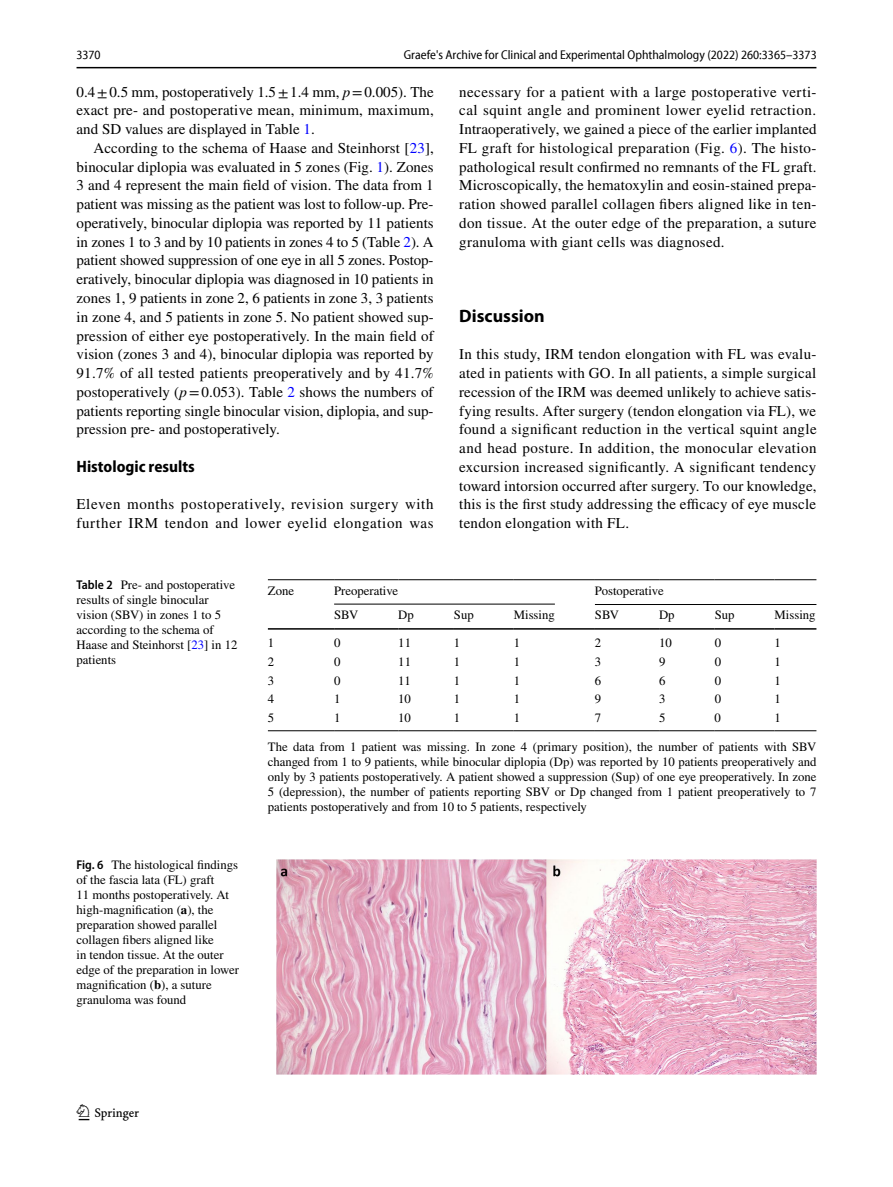
<style>
.page{position:relative;width:893px;height:1187px;background:#fff}
.page>*{position:absolute;margin:0;border:0;box-sizing:border-box;transform-origin:0 0}
.t1{font:22.5px "Springnew Regular 2";color:#000}
.t2{font:700 18px "Myriad Pro";color:#000}
.t3{font:700 semi-condensed 16.5px "Myriad Pro";color:#000}
.t4{font:15px/18.8px "STIX";letter-spacing:.02em;color:#000;text-align:justify}
.t5{font:15px/18.8px "STIX";letter-spacing:.04em;color:#000}
.t6{font:12.75px/15px "STIX";color:#000}
.t7{font:semi-condensed 12.75px "Myriad Pro Unic";color:#000}
.s1{font-style:italic}
.s2{color:#00f}
.s3{font-family:"Myriad Pro";font-weight:600;font-stretch:semi-condensed}
.s4{font-weight:700}
</style>
<div class="page">
<hr style="left:77px;top:67px;width:739px;height:1px;background:#000">
<hr style="left:268px;top:579px;width:66px;height:1px;background:#000">
<hr style="left:268px;top:628px;width:66px;height:1px;background:#000">
<hr style="left:334px;top:579px;width:64px;height:1px;background:#000">
<hr style="left:398px;top:579px;width:56px;height:1px;background:#000">
<hr style="left:454px;top:579px;width:60px;height:1px;background:#000">
<hr style="left:514px;top:579px;width:81px;height:1px;background:#000">
<hr style="left:595px;top:579px;width:64px;height:1px;background:#000">
<hr style="left:659px;top:579px;width:56px;height:1px;background:#000">
<hr style="left:715px;top:579px;width:60px;height:1px;background:#000">
<hr style="left:775px;top:579px;width:41px;height:1px;background:#000">
<hr style="left:334px;top:628px;width:64px;height:1px;background:#000">
<hr style="left:398px;top:628px;width:56px;height:1px;background:#000">
<hr style="left:454px;top:628px;width:60px;height:1px;background:#000">
<hr style="left:514px;top:628px;width:81px;height:1px;background:#000">
<hr style="left:595px;top:628px;width:64px;height:1px;background:#000">
<hr style="left:659px;top:628px;width:56px;height:1px;background:#000">
<hr style="left:715px;top:628px;width:60px;height:1px;background:#000">
<hr style="left:775px;top:628px;width:41px;height:1px;background:#000">
<hr style="left:268px;top:730px;width:66px;height:1px;background:#000">
<hr style="left:334px;top:730px;width:64px;height:1px;background:#000">
<hr style="left:398px;top:730px;width:56px;height:1px;background:#000">
<hr style="left:454px;top:730px;width:60px;height:1px;background:#000">
<hr style="left:514px;top:730px;width:81px;height:1px;background:#000">
<hr style="left:595px;top:730px;width:64px;height:1px;background:#000">
<hr style="left:659px;top:730px;width:56px;height:1px;background:#000">
<hr style="left:715px;top:730px;width:60px;height:1px;background:#000">
<hr style="left:775px;top:730px;width:41px;height:1px;background:#000">
<hr style="left:334px;top:603px;width:221px;height:1px;background:#000">
<hr style="left:595px;top:604px;width:221px;height:1px;background:#000">
<img style="left:276px;top:859px;width:540px;height:214px">
<p class="t7" style="left:76px;top:50px;width:26px">3370</p>
<p class="t7" style="left:404px;top:50px;width:414px">Graefe's Archive for Clinical and Experimental Ophthalmology (2022) 260:3365–3373</p>
<p class="t4" style="left:77px;top:83px;width:359px">0.4±0.5 mm, postoperatively 1.5±1.4 mm, <span class="s1">p</span>=0.005). The exact pre- and postoperative mean, minimum, maximum, and SD values are displayed in Table <span class="s2">1</span>.</p>
<p class="t4" style="left:77px;top:139px;width:359px;text-indent:17px">According to the schema of Haase and Steinhorst [<span class="s2">23</span>], binocular diplopia was evaluated in 5 zones (Fig. <span class="s2">1</span>). Zones 3 and 4 represent the main field of vision. The data from 1 patient was missing as the patient was lost to follow-up. Pre&shy;operatively, binocular diplopia was reported by 11 patients in zones 1 to 3 and by 10 patients in zones 4 to 5 (Table <span class="s2">2</span>). A patient showed suppression of one eye in all 5 zones. Postop&shy;eratively, binocular diplopia was diagnosed in 10 patients in zones 1, 9 patients in zone 2, 6 patients in zone 3, 3 patients in zone 4, and 5 patients in zone 5. No patient showed sup&shy;pression of either eye postoperatively. In the main field of vision (zones 3 and 4), binocular diplopia was reported by 91.7% of all tested patients preoperatively and by 41.7% postoperatively (<span class="s1">p</span>=0.053). Table <span class="s2">2</span> shows the numbers of patients reporting single binocular vision, diplopia, and sup&shy;pression pre- and postoperatively.</p>
<p class="t3" style="left:77px;top:457px;width:120px">Histologic results</p>
<p class="t5" style="left:77px;top:496px;width:359px">Eleven months postoperatively, revision surgery with further IRM tendon and lower eyelid elongation was</p>
<p class="t4" style="left:459px;top:83px;width:359px">necessary for a patient with a large postoperative verti&shy;cal squint angle and prominent lower eyelid retraction.<br>Intraoperatively, we gained a piece of the earlier implanted FL graft for histological preparation (Fig. <span class="s2">6</span>). The histo&shy;pathological result confirmed no remnants of the FL graft.<br>Microscopically, the hematoxylin and eosin-stained prepa&shy;ration showed parallel collagen fibers aligned like in ten&shy;don tissue. At the outer edge of the preparation, a suture granuloma with giant cells was diagnosed.</p>
<p class="t2" style="left:459px;top:304px;width:87px">Discussion</p>
<p class="t4" style="left:459px;top:346px;width:359px">In this study, IRM tendon elongation with FL was evalu&shy;ated in patients with GO. In all patients, a simple surgical recession of the IRM was deemed unlikely to achieve satis&shy;fying results. After surgery (tendon elongation via FL), we found a significant reduction in the vertical squint angle and head posture. In addition, the monocular elevation excursion increased significantly. A significant tendency toward intorsion occurred after surgery. To our knowledge, this is the first study addressing the efficacy of eye muscle tendon elongation with FL.</p>
<p class="t6" style="left:77px;top:578px;width:162px"><span class="s3">Table 2</span> Pre- and postoperative results of single binocular vision (SBV) in zones 1 to 5 according to the schema of<br>Haase and Steinhorst [<span class="s2">23</span>] in 12 patients</p>
<p class="t6" style="left:76px;top:858px;width:164px"><span class="s3">Fig. 6</span> The histological findings of the fascia lata (FL) graft<br>11 months postoperatively. At high-magnification (<span class="s4">a</span>), the preparation showed parallel collagen fibers aligned like<br>in tendon tissue. At the outer edge of the preparation in lower magnification (<span class="s4">b</span>), a suture granuloma was found</p>
<p class="t6" style="left:268px;top:583px;width:28px">Zone</p>
<p class="t6" style="left:334px;top:583px;width:66px">Preoperative</p>
<p class="t6" style="left:595px;top:583px;width:70px">Postoperative</p>
<p class="t6" style="left:334px;top:608px;width:26px">SBV</p>
<p class="t6" style="left:398px;top:608px;width:17px">Dp</p>
<p class="t6" style="left:454px;top:608px;width:21px">Sup</p>
<p class="t6" style="left:514px;top:608px;width:43px">Missing</p>
<p class="t6" style="left:595px;top:608px;width:26px">SBV</p>
<p class="t6" style="left:659px;top:608px;width:17px">Dp</p>
<p class="t6" style="left:715px;top:608px;width:21px">Sup</p>
<p class="t6" style="left:775px;top:608px;width:43px">Missing</p>
<p class="t6" style="left:268px;top:636px;width:8px">1</p>
<p class="t6" style="left:334px;top:636px;width:8px">0</p>
<p class="t6" style="left:398px;top:636px;width:14px">11</p>
<p class="t6" style="left:454px;top:636px;width:8px">1</p>
<p class="t6" style="left:514px;top:636px;width:8px">1</p>
<p class="t6" style="left:595px;top:636px;width:8px">2</p>
<p class="t6" style="left:659px;top:636px;width:14px">10</p>
<p class="t6" style="left:715px;top:636px;width:8px">0</p>
<p class="t6" style="left:775px;top:636px;width:8px">1</p>
<p class="t6" style="left:268px;top:655px;width:8px">2</p>
<p class="t6" style="left:334px;top:655px;width:8px">0</p>
<p class="t6" style="left:398px;top:655px;width:14px">11</p>
<p class="t6" style="left:454px;top:655px;width:8px">1</p>
<p class="t6" style="left:514px;top:655px;width:8px">1</p>
<p class="t6" style="left:595px;top:655px;width:8px">3</p>
<p class="t6" style="left:659px;top:655px;width:8px">9</p>
<p class="t6" style="left:715px;top:655px;width:8px">0</p>
<p class="t6" style="left:774px;top:655px;width:8px">1</p>
<p class="t6" style="left:268px;top:673px;width:8px">3</p>
<p class="t6" style="left:334px;top:673px;width:8px">0</p>
<p class="t6" style="left:398px;top:673px;width:14px">11</p>
<p class="t6" style="left:454px;top:673px;width:8px">1</p>
<p class="t6" style="left:514px;top:673px;width:8px">1</p>
<p class="t6" style="left:595px;top:673px;width:8px">6</p>
<p class="t6" style="left:659px;top:673px;width:8px">6</p>
<p class="t6" style="left:715px;top:673px;width:8px">0</p>
<p class="t6" style="left:774px;top:673px;width:8px">1</p>
<p class="t6" style="left:268px;top:692px;width:8px">4</p>
<p class="t6" style="left:334px;top:692px;width:8px">1</p>
<p class="t6" style="left:398px;top:692px;width:14px">10</p>
<p class="t6" style="left:454px;top:692px;width:8px">1</p>
<p class="t6" style="left:514px;top:692px;width:8px">1</p>
<p class="t6" style="left:595px;top:692px;width:8px">9</p>
<p class="t6" style="left:659px;top:692px;width:8px">3</p>
<p class="t6" style="left:715px;top:692px;width:8px">0</p>
<p class="t6" style="left:774px;top:692px;width:8px">1</p>
<p class="t6" style="left:268px;top:711px;width:8px">5</p>
<p class="t6" style="left:334px;top:711px;width:8px">1</p>
<p class="t6" style="left:398px;top:711px;width:14px">10</p>
<p class="t6" style="left:454px;top:711px;width:8px">1</p>
<p class="t6" style="left:514px;top:711px;width:8px">1</p>
<p class="t6" style="left:595px;top:711px;width:8px">7</p>
<p class="t6" style="left:659px;top:711px;width:8px">5</p>
<p class="t6" style="left:715px;top:711px;width:8px">0</p>
<p class="t6" style="left:774px;top:711px;width:8px">1</p>
<p class="t6" style="left:268px;top:739px;width:550px;text-align:justify">The data from 1 patient was missing. In zone 4 (primary position), the number of patients with SBV changed from 1 to 9 patients, while binocular diplopia (Dp) was reported by 10 patients preoperatively and only by 3 patients postoperatively. A patient showed a suppression (Sup) of one eye preoperatively. In zone 5 (depression), the number of patients reporting SBV or Dp changed from 1 patient preoperatively to 7 patients postoperatively and from 10 to 5 patients, respectively</p>
<h1 class="t1" style="left:79px;top:1104px;width:62px">1 3</h1>
</div>
